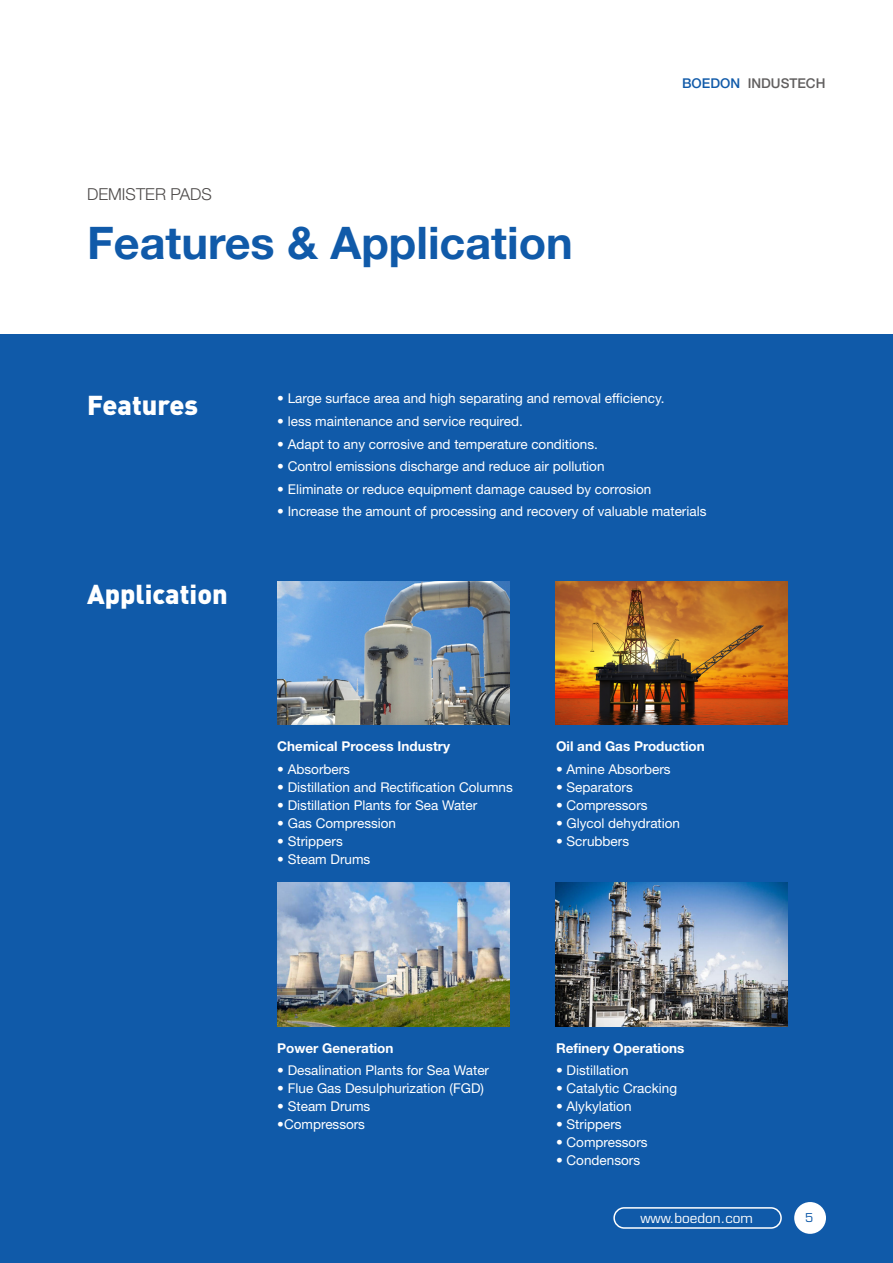
<style>
.page{position:relative;width:893px;height:1263px;background:#fff}
.page>*{position:absolute;margin:0;border:0;box-sizing:border-box;transform-origin:0 0}
.t1{font:700 45px "Helvetica Neue LT Pro";color:#105aa9}
.t2{font:900 27px "DIN";color:#fff}
.t3{font:300 16.5px "Helvetica Neue LT Pro";color:#4c4948}
.t4{font:13.5px "Helvetica Neue LT Pro";color:#fff}
.t5{font:700 13.5px "Helvetica Neue LT Pro";color:#fff}
.t6{font:500 13.5px "Helvetica Neue LT Pro";color:#615f5f}
.t7{font:13.5px "Eurostile";color:#fff}
.t8{font:11.85px "Eurostile";color:#105aa9}
.s1{color:#105aa9}
</style>
<div class="page">
<div style="left:0;top:334px;width:893px;height:929px;background:#105aa9"></div>
<div style="left:794px;top:1202px;width:32px;height:32px;background:#fff;border-radius:50%"></div>
<div style="left:613px;top:1207px;width:169px;height:22px;border:2px solid #fff;border-radius:10px"></div>
<img style="left:277px;top:581px;width:232px;height:144px">
<img style="left:277px;top:883px;width:232px;height:143px">
<img style="left:556px;top:581px;width:232px;height:144px">
<img style="left:556px;top:883px;width:232px;height:143px">
<p class="t3" style="left:87px;top:184px;width:126px">DEMISTER PADS</p>
<h1 class="t1" style="left:87px;top:214px;width:487px">Features &amp; Application</h1>
<p class="t6" style="left:682px;top:75px;width:145px"><span class="s1">BOEDON</span> INDUSTECH</p>
<h2 class="t2" style="left:87px;top:387px;width:112px">Features</h2>
<h2 class="t2" style="left:87px;top:576px;width:142px">Application</h2>
<p class="t4" style="left:277px;top:390px;width:389px">• Large surface area and high separating and removal efficiency.</p>
<p class="t4" style="left:277px;top:413px;width:247px">• less maintenance and service required.</p>
<p class="t4" style="left:277px;top:435px;width:322px">• Adapt to any corrosive and temperature conditions.</p>
<p class="t4" style="left:277px;top:458px;width:329px">• Control emissions discharge and reduce air pollution</p>
<p class="t4" style="left:277px;top:480px;width:376px">• Eliminate or reduce equipment damage caused by corrosion</p>
<p class="t4" style="left:277px;top:503px;width:431px">• Increase the amount of processing and recovery of valuable materials</p>
<p class="t5" style="left:277px;top:738px;width:174px">Chemical Process Industry</p>
<p class="t4" style="left:277px;top:761px;width:74px">• Absorbers</p>
<p class="t4" style="left:277px;top:779px;width:237px">• Distillation and Rectification Columns</p>
<p class="t4" style="left:277px;top:797px;width:201px">• Distillation Plants for Sea Water</p>
<p class="t4" style="left:277px;top:814px;width:120px">• Gas Compression</p>
<p class="t4" style="left:277px;top:832px;width:67px">• Strippers</p>
<p class="t4" style="left:277px;top:850px;width:95px">• Steam Drums</p>
<p class="t5" style="left:556px;top:738px;width:150px">Oil and Gas Production</p>
<p class="t4" style="left:556px;top:760px;width:116px">• Amine Absorbers</p>
<p class="t4" style="left:556px;top:778px;width:78px">• Separators</p>
<p class="t4" style="left:556px;top:796px;width:93px">• Compressors</p>
<p class="t4" style="left:556px;top:814px;width:126px">• Glycol dehydration</p>
<p class="t4" style="left:556px;top:832px;width:75px">• Scrubbers</p>
<p class="t5" style="left:277px;top:1039px;width:118px">Power Generation</p>
<p class="t4" style="left:277px;top:1062px;width:213px">• Desalination Plants for Sea Water</p>
<p class="t4" style="left:277px;top:1080px;width:208px">• Flue Gas Desulphurization (FGD)</p>
<p class="t4" style="left:277px;top:1098px;width:95px">• Steam Drums</p>
<p class="t4" style="left:277px;top:1116px;width:89px">•Compressors</p>
<p class="t5" style="left:556px;top:1039px;width:130px">Refinery Operations</p>
<p class="t4" style="left:556px;top:1062px;width:74px">• Distillation</p>
<p class="t4" style="left:556px;top:1080px;width:123px">• Catalytic Cracking</p>
<p class="t4" style="left:556px;top:1098px;width:77px">• Alykylation</p>
<p class="t4" style="left:556px;top:1116px;width:67px">• Strippers</p>
<p class="t4" style="left:556px;top:1134px;width:93px">• Compressors</p>
<p class="t4" style="left:556px;top:1152px;width:86px">• Condensors</p>
<p class="t7" style="left:640px;top:1210px;width:114px">www.boedon.com</p>
<p class="t8" style="left:805px;top:1211px;width:10px">5</p>
</div>
